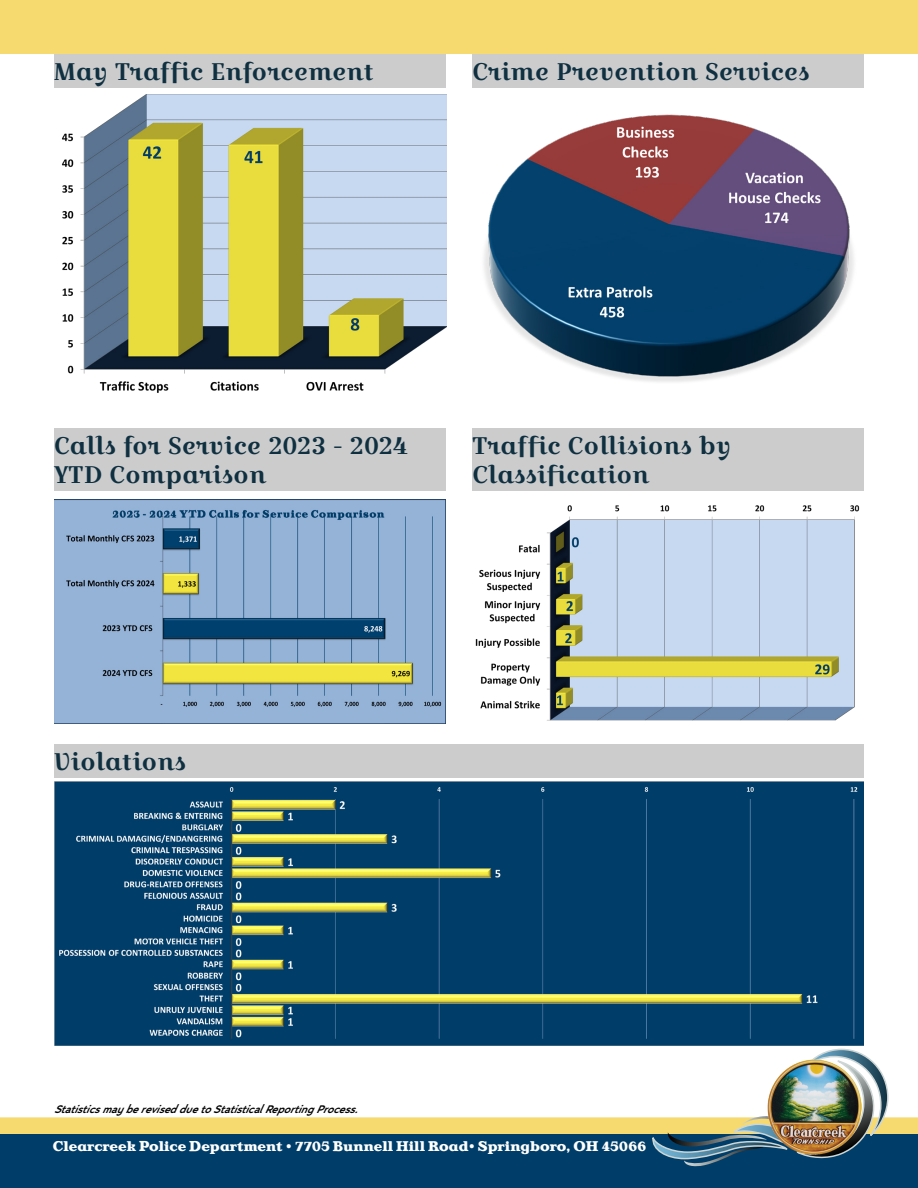
<style>
.page{position:relative;width:918px;height:1188px;background:#fff}
.page>*{position:absolute;margin:0;border:0;box-sizing:border-box;transform-origin:0 0}
.Sub_Heading{font:24px/28.8px "Croissant One";color:#0f3041}
.t1{font:700 14.7px "Appleyard";color:#fff}
.Body_Text{font:italic 12px "Nyata FTR";color:#000}
</style>
<div class="page">
<div style="left:0;top:1117px;width:918px;height:29px;background:#f6da70"></div>
<div style="left:0;top:1135px;width:918px;height:53px;background:#003e69"></div>
<svg style="left:652px;top:1048px;width:237px;height:119px"></svg>
<img style="left:767px;top:1059px;width:95px;height:95px">
<div style="left:0;top:0;width:918px;height:54px;background:#f6da70"></div>
<div style="left:54px;top:54px;width:392px;height:34px;background:#ccc"></div>
<img style="left:62px;top:94px;width:384px;height:299px">
<div style="left:472px;top:54px;width:392px;height:34px;background:#ccc"></div>
<img style="left:484px;top:114px;width:370px;height:268px">
<div style="left:54px;top:428px;width:392px;height:63px;background:#ccc"></div>
<img style="left:54px;top:500px;width:392px;height:223px">
<div style="left:472px;top:428px;width:392px;height:63px;background:#ccc"></div>
<img style="left:475px;top:505px;width:385px;height:216px">
<div style="left:54px;top:744px;width:809px;height:34px;background:#ccc"></div>
<img style="left:54px;top:782px;width:810px;height:264px">
<p class="Sub_Heading" style="left:54px;top:57px;width:321px">May Traffic Enforcement</p>
<p class="Sub_Heading" style="left:472px;top:57px;width:339px">Crime Prevention Services</p>
<p class="Sub_Heading" style="left:54px;top:431px;width:355px">Calls for Service 2023 - 2024<br>YTD Comparison</p>
<p class="Sub_Heading" style="left:472px;top:431px;width:260px">Traffic Collisions by<br>Classification</p>
<p class="Sub_Heading" style="left:54px;top:747px;width:133px">Violations</p>
<p class="Body_Text" style="left:54px;top:1102px;width:312px">StatisticsmayberevisedduetoStatisticalReportingProcess.</p>
<p class="t1" style="left:53px;top:1136px;width:595px">Clearcreek Police Department • 7705 Bunnell Hill Road• Springboro, OH 45066</p>
</div>
